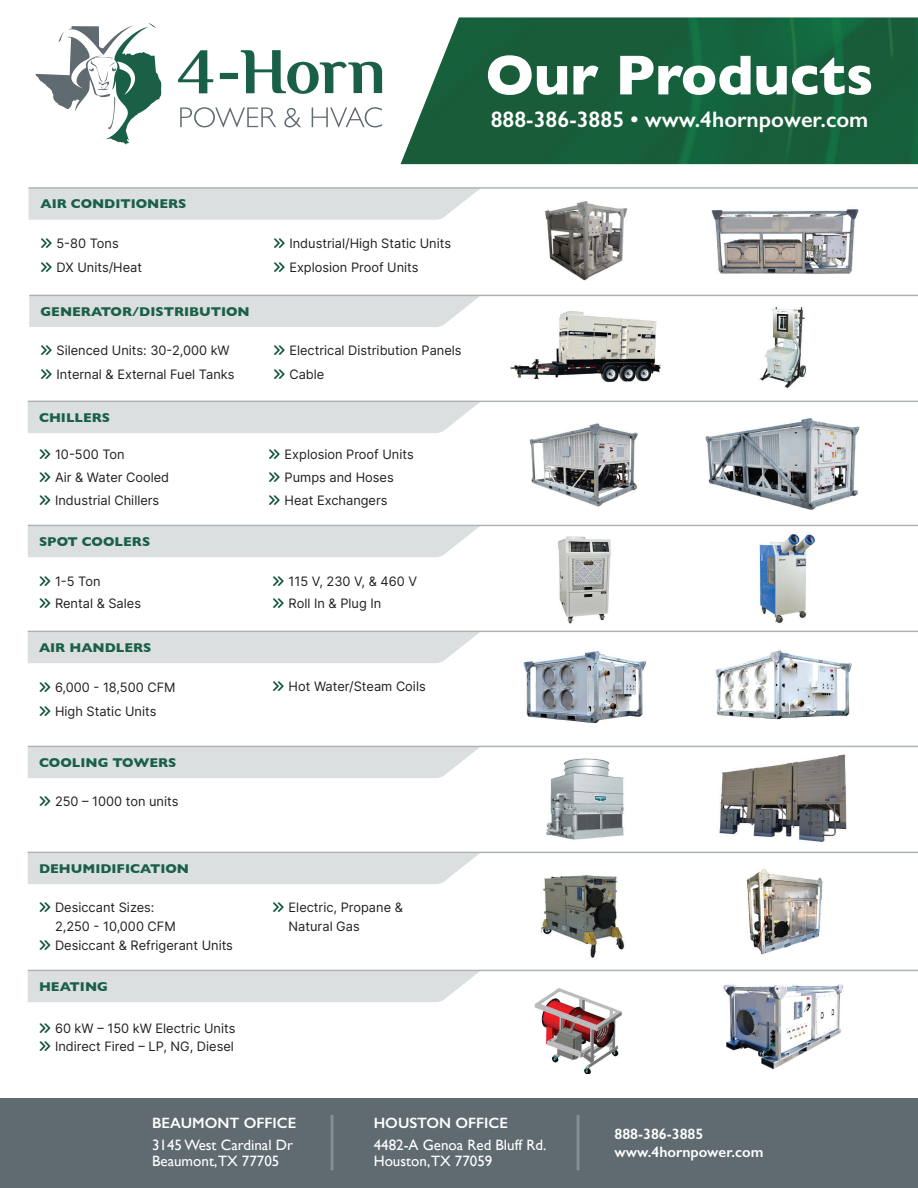
<style>
.page{position:relative;width:918px;height:1188px;background:#fff}
.page>*{position:absolute;margin:0;border:0;box-sizing:border-box;transform-origin:0 0}
.t1{font:700 57px "Gill Sans";color:#fff}
.t2{font:600 22.5px "Gill Sans";color:#fff}
.t3{font:15px/16.5px "Gill Sans";color:#fff}
.t4{font:600 15px/18px "Gill Sans";color:#fff}
.t5{font:13.05px/22.8px "Inter";color:#231f20}
.t6{font:700 13.05px "Gill Sans";color:#196047;scale:1.04 1}
</style>
<div class="page">
<svg style="left:178px;top:50px;width:35px;height:43px"></svg>
<svg style="left:220px;top:50px;width:162px;height:44px"></svg>
<svg style="left:36px;top:23px;width:125px;height:122px"></svg>
<svg style="left:180px;top:107px;width:96px;height:20px"></svg>
<svg style="left:284px;top:108px;width:17px;height:19px"></svg>
<svg style="left:312px;top:107px;width:70px;height:20px"></svg>
<img style="left:401px;top:18px;width:517px;height:146px">
<img style="left:540px;top:875px;width:85px;height:83px">
<img style="left:746px;top:868px;width:77px;height:87px">
<div style="left:28px;top:853px;width:452px;height:31px;background:#dcdfe0"></div>
<hr style="left:28px;top:852px;width:890px;height:1px;background:#abb1b5">
<img style="left:546px;top:758px;width:78px;height:82px">
<img style="left:719px;top:754px;width:128px;height:88px">
<div style="left:28px;top:747px;width:453px;height:31px;background:#dcdfe0"></div>
<hr style="left:28px;top:746px;width:890px;height:1px;background:#abb1b5">
<img style="left:524px;top:651px;width:122px;height:72px">
<img style="left:716px;top:650px;width:136px;height:70px">
<div style="left:28px;top:632px;width:452px;height:31px;background:#dcdfe0"></div>
<hr style="left:28px;top:631px;width:890px;height:1px;background:#abb1b5">
<img style="left:558px;top:536px;width:53px;height:88px">
<img style="left:759px;top:534px;width:57px;height:89px">
<div style="left:28px;top:526px;width:453px;height:31px;background:#dcdfe0"></div>
<hr style="left:28px;top:525px;width:890px;height:1px;background:#abb1b5">
<img style="left:529px;top:423px;width:109px;height:84px">
<img style="left:705px;top:418px;width:155px;height:92px">
<div style="left:28px;top:402px;width:452px;height:31px;background:#dcdfe0"></div>
<hr style="left:28px;top:401px;width:890px;height:1px;background:#abb1b5">
<img style="left:510px;top:311px;width:151px;height:71px">
<img style="left:759px;top:307px;width:47px;height:81px">
<div style="left:29px;top:296px;width:452px;height:31px;background:#dcdfe0"></div>
<hr style="left:29px;top:295px;width:889px;height:1px;background:#abb1b5">
<img style="left:545px;top:201px;width:83px;height:79px">
<img style="left:711px;top:209px;width:148px;height:65px">
<div style="left:29px;top:189px;width:450px;height:31px;background:#dcdfe0"></div>
<hr style="left:29px;top:187px;width:889px;height:2px;background:#abb1b5">
<div style="left:28px;top:971px;width:453px;height:31px;background:#dcdfe0"></div>
<hr style="left:28px;top:970px;width:890px;height:1px;background:#abb1b5">
<img style="left:534px;top:988px;width:88px;height:86px">
<img style="left:723px;top:984px;width:121px;height:86px">
<div style="left:0;top:1098px;width:918px;height:90px;background:#5f6a71"></div>
<hr style="left:331px;top:1115px;width:3px;height:55px;background:#858d93">
<hr style="left:577px;top:1115px;width:3px;height:55px;background:#858d93">
<h1 class="t1" style="left:486px;top:30px;width:389px">Our Products</h1>
<h2 class="t2" style="left:491px;top:105px;width:379px">888-386-3885 • www.4hornpower.com</h2>
<p class="t6" style="left:40px;top:193px;width:142px">AIR CONDITIONERS</p>
<p class="t5" style="left:57px;top:231px;width:87px;line-height:23.9px">5-80 Tons<br>DX Units/Heat</p>
<p class="t5" style="left:289px;top:231px;width:163px;line-height:23.9px">Industrial/High Static Units<br>Explosion Proof Units</p>
<p class="t6" style="left:40px;top:301px;width:203px">GENERATOR/DISTRIBUTION</p>
<p class="t5" style="left:57px;top:338px;width:180px;line-height:23.9px">Silenced Units: 30-2,000 kW<br>Internal &amp; External Fuel Tanks</p>
<p class="t5" style="left:289px;top:338px;width:174px;line-height:23.9px">Electrical Distribution Panels<br>Cable</p>
<p class="t6" style="left:39px;top:407px;width:70px">CHILLERS</p>
<p class="t5" style="left:55px;top:443px;width:116px">10-500 Ton<br>Air &amp; Water Cooled<br>Industrial Chillers</p>
<p class="t5" style="left:285px;top:443px;width:131px">Explosion Proof Units<br>Pumps and Hoses<br>Heat Exchangers</p>
<p class="t6" style="left:39px;top:531px;width:108px">SPOT COOLERS</p>
<p class="t5" style="left:55px;top:570px;width:88px;line-height:21.8px">1-5 Ton<br>Rental &amp; Sales</p>
<p class="t5" style="left:289px;top:570px;width:130px;line-height:21.8px">115 V, 230 V, &amp; 460 V<br>Roll In &amp; Plug In</p>
<p class="t6" style="left:39px;top:637px;width:110px">AIR HANDLERS</p>
<p class="t5" style="left:55px;top:675px;width:122px;line-height:23.5px">6,000 - 18,500 CFM<br>High Static Units</p>
<p class="t5" style="left:289px;top:675px;width:139px">Hot Water/Steam Coils</p>
<p class="t6" style="left:39px;top:752px;width:134px">COOLING TOWERS</p>
<p class="t5" style="left:55px;top:789px;width:125px">250 – 1000 ton units</p>
<p class="t6" style="left:39px;top:858px;width:146px">DEHUMIDIFICATION</p>
<p class="t5" style="left:55px;top:897px;width:179px;line-height:19.2px">Desiccant Sizes:<br>2,250 - 10,000 CFM<br>Desiccant &amp; Refrigerant Units</p>
<p class="t5" style="left:289px;top:897px;width:116px;line-height:19.2px">Electric, Propane &amp;<br>Natural Gas</p>
<p class="t6" style="left:39px;top:976px;width:68px">HEATING</p>
<p class="t5" style="left:55px;top:1018px;width:182px;line-height:18.8px">60 kW – 150 kW Electric Units<br>Indirect Fired – LP, NG, Diesel</p>
<p class="t4" style="left:152px;top:1114px;width:146px">BEAUMONT OFFICE</p>
<p class="t3" style="left:152px;top:1136px;width:142px">3145 West Cardinal Dr<br>Beaumont,TX 77705</p>
<p class="t4" style="left:374px;top:1114px;width:136px">HOUSTON OFFICE</p>
<p class="t3" style="left:374px;top:1136px;width:174px">4482-A Genoa Red Bluff Rd.<br>Houston,TX 77059</p>
<p class="t4" style="left:614px;top:1125px;width:151px">888-386-3885 www.4hornpower.com</p>
</div>
